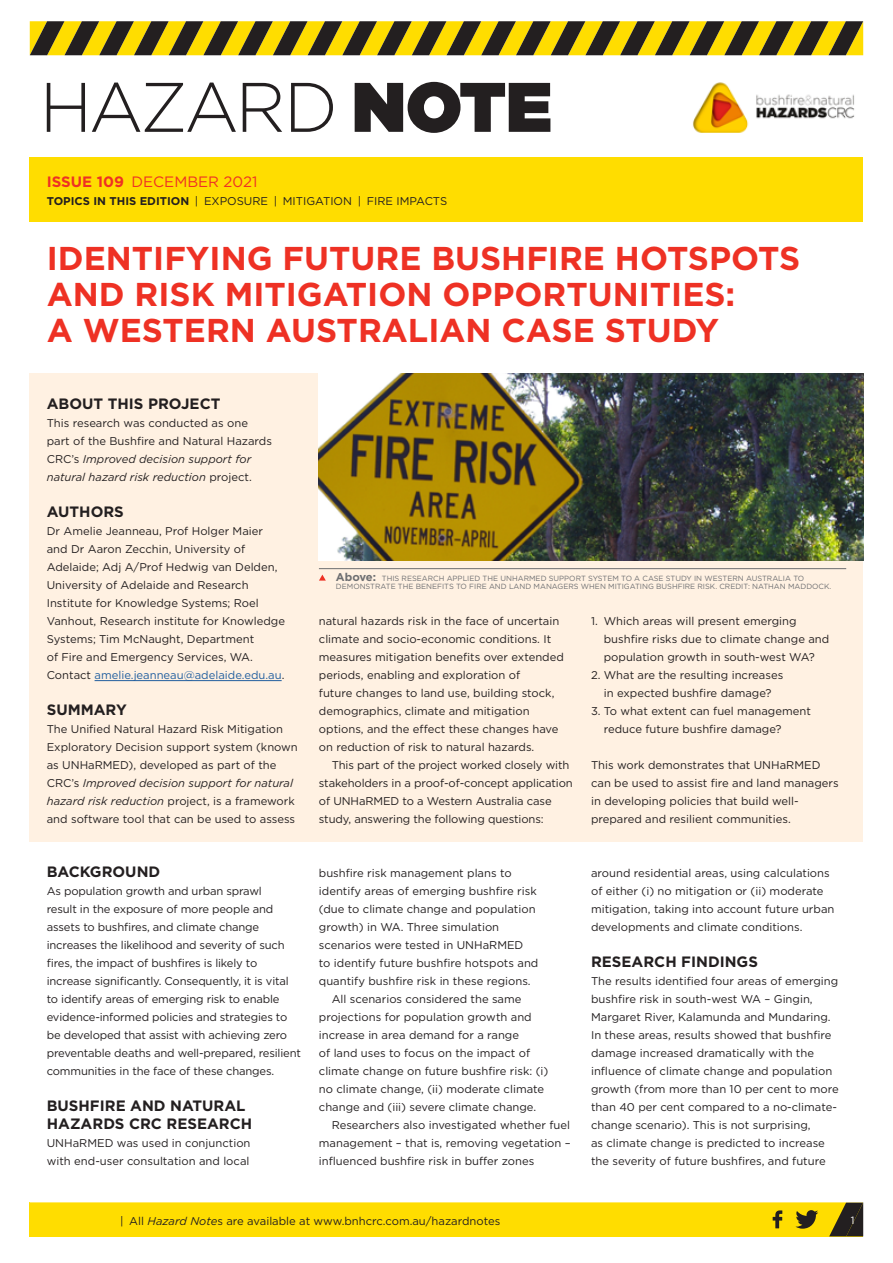
<style>
.page{position:relative;width:893px;height:1263px;background:#fff}
.page>*{position:absolute;margin:0;border:0;box-sizing:border-box;transform-origin:0 0}
.Main_heading{font:700 33px/36px "Gotham HTF";color:#ee3124}
.Heading_2{font:700 15px/18px "Gotham HTF";color:#231f20}
.Issue_details{font:15px "Gotham HTF";color:#ee3124}
.Body_Text_first{font:11.25px/18px "Gotham HTF";color:#231f20}
.Body_Text{font:11.25px/18px "Gotham HTF";color:#231f20}
.Topics{font:11.25px "Gotham HTF";color:#231f20}
.Body_Text_first-2{font:11.25px "Gotham HTF";color:#215e9e}
.t1{font:10.5px "Gotham HTF";color:#fff}
.t2{font:7.5px/8.6px "Gotham HTF";color:#6d6e71}
.s1{font-weight:700}
.s2{font-style:italic}
.s3{color:#231f20}
.s4{font-weight:700;font-size:11.25px}
</style>
<div class="page">
<div style="left:30px;top:373px;width:833px;height:468px;background:#fff1e2"></div>
<hr style="left:95px;top:680px;width:187px;height:1px;background:#215e9e">
<hr style="left:319px;top:568px;width:527px;height:1px;background:#6d6e71">
<svg style="left:319px;top:575px;width:7px;height:6px"></svg>
<img style="left:319px;top:373px;width:544px;height:187px">
<div style="left:30px;top:1202px;width:833px;height:34px;background:#fd0"></div>
<svg style="left:829px;top:1202px;width:34px;height:34px"></svg>
<svg style="left:30px;top:21px;width:833px;height:34px;background:#917f14"></svg>
<img style="left:693px;top:82px;width:162px;height:51px">
<svg style="left:47px;top:82px;width:503px;height:51px"></svg>
<div style="left:30px;top:157px;width:833px;height:65px;background:#fd0"></div>
<svg style="left:795px;top:1210px;width:23px;height:19px"></svg>
<svg style="left:773px;top:1210px;width:9px;height:18px"></svg>
<p class="Issue_details" style="left:47px;top:173px;width:212px"><span class="s1">ISSUE 109</span> DECEMBER 2021</p>
<p class="Topics" style="left:47px;top:194px;width:402px"><span class="s1">TOPICS IN THIS EDITION</span> | EXPOSURE | MITIGATION | FIRE IMPACTS</p>
<p class="Main_heading" style="left:47px;top:239px;width:755px">IDENTIFYING FUTURE BUSHFIRE HOTSPOTS<br>AND RISK MITIGATION OPPORTUNITIES:<br>A WESTERN AUSTRALIAN CASE STUDY</p>
<p class="Heading_2" style="left:47px;top:394px;width:175px">ABOUT THIS PROJECT</p>
<p class="Body_Text_first" style="left:47px;top:414px;width:227px">This research was conducted as one part of the Bushfire and Natural Hazards CRC’s <span class="s2">Improved decision support for natural hazard risk reduction</span> project.</p>
<p class="Heading_2" style="left:47px;top:502px;width:79px">AUTHORS</p>
<p class="Body_Text_first" style="left:47px;top:522px;width:240px">Dr Amelie Jeanneau, Prof Holger Maier and Dr Aaron Zecchin, University of Adelaide; Adj A/Prof Hedwig van Delden, University of Adelaide and Research Institute for Knowledge Systems; Roel Vanhout, Research institute for Knowledge Systems; Tim McNaught, Department<br>of Fire and Emergency Services, WA.</p>
<p class="Body_Text_first-2" style="left:47px;top:669px;width:239px"><span class="s3">Contact</span> amelie.jeanneau@adelaide.edu.au<span class="s3">.</span></p>
<p class="Heading_2" style="left:47px;top:700px;width:82px">SUMMARY</p>
<p class="Body_Text_first" style="left:47px;top:720px;width:253px">The Unified Natural Hazard Risk Mitigation Exploratory Decision support system (known as UNHaRMED), developed as part of the CRC’s <span class="s2">Improved decision support for natural hazard risk reduction</span> project, is a framework and software tool that can be used to assess</p>
<p class="Heading_2" style="left:47px;top:862px;width:115px">BACKGROUND</p>
<p class="Body_Text_first" style="left:47px;top:882px;width:256px">As population growth and urban sprawl<br>result in the exposure of more people and assets to bushfires, and climate change increases the likelihood and severity of such fires, the impact of bushfires is likely to increase significantly. Consequently, it is vital to identify areas of emerging risk to enable evidence-informed policies and strategies to be developed that assist with achieving zero preventable deaths and well-prepared, resilient communities in the face of these changes.</p>
<p class="Heading_2" style="left:47px;top:1096px;width:207px">BUSHFIRE AND NATURAL<br>HAZARDS CRC RESEARCH</p>
<p class="Body_Text_first" style="left:47px;top:1134px;width:205px">UNHaRMED was used in conjunction with end-user consultation and local</p>
<p class="t2" style="left:336px;top:573px;width:497px"><span class="s4">Above:</span> THIS RESEARCH APPLIED THE UNHARMED SUPPORT SYSTEM TO A CASE STUDY IN WESTERN AUSTRALIA TO<br>DEMONSTRATE THE BENEFITS TO FIRE AND LAND MANAGERS WHEN MITIGATING BUSHFIRE RISK. CREDIT: NATHAN MADDOCK.</p>
<p class="Body_Text_first" style="left:319px;top:612px;width:246px">natural hazards risk in the face of uncertain climate and socio-economic conditions. It measures mitigation benefits over extended periods, enabling and exploration of<br>future changes to land use, building stock, demographics, climate and mitigation options, and the effect these changes have on reduction of risk to natural hazards.</p>
<p class="Body_Text" style="left:319px;top:756px;width:255px;text-indent:13px">This part of the project worked closely with stakeholders in a proof-of-concept application of UNHaRMED to a Western Australia case study, answering the following questions:</p>
<p class="Body_Text_first" style="left:319px;top:864px;width:221px">bushfire risk management plans to identify areas of emerging bushfire risk (due to climate change and population growth) in WA. Three simulation scenarios were tested in UNHaRMED<br>to identify future bushfire hotspots and quantify bushfire risk in these regions.</p>
<p class="Body_Text" style="left:319px;top:990px;width:231px;text-indent:13px">All scenarios considered the same projections for population growth and increase in area demand for a range<br>of land uses to focus on the impact of climate change on future bushfire risk: (i) no climate change, (ii) moderate climate change and (iii) severe climate change.</p>
<p class="Body_Text" style="left:319px;top:1116px;width:253px;text-align:justify;text-indent:13px">Researchers also investigated whether fuel management – that is, removing vegetation – influenced bushfire risk in buffer zones</p>
<p class="Body_Text_first" style="left:604px;top:612px;width:227px;text-indent:-13px">1. Which areas will present emerging bushfire risks due to climate change and population growth in south-west WA?</p>
<p class="Body_Text_first" style="left:591px;top:666px;width:194px;text-align:center">2. What are the resulting increases in expected bushfire damage?</p>
<p class="Body_Text_first" style="left:604px;top:702px;width:209px;text-indent:-13px">3. To what extent can fuel management reduce future bushfire damage?</p>
<p class="Body_Text_first" style="left:591px;top:756px;width:249px">This work demonstrates that UNHaRMED can be used to assist fire and land managers in developing policies that build well&shy;prepared and resilient communities.</p>
<p class="Body_Text" style="left:591px;top:864px;width:245px">around residential areas, using calculations of either (i) no mitigation or (ii) moderate mitigation, taking into account future urban developments and climate conditions.</p>
<p class="Heading_2" style="left:591px;top:952px;width:168px">RESEARCH FINDINGS</p>
<p class="Body_Text_first" style="left:591px;top:972px;width:249px">The results identified four areas of emerging bushfire risk in south-west WA – Gingin, Margaret River, Kalamunda and Mundaring.<br>In these areas, results showed that bushfire damage increased dramatically with the influence of climate change and population growth (from more than 10 per cent to more than 40 per cent compared to a no-climate&shy;change scenario). This is not surprising,<br>as climate change is predicted to increase the severity of future bushfires, and future</p>
<p class="Body_Text_first" style="left:120px;top:1211px;width:382px">| All <span class="s2">Hazard Note</span>s are available at www.bnhcrc.com.au/hazardnotes</p>
<p class="t1" style="left:851px;top:1214px;width:5px">1</p>
</div>
